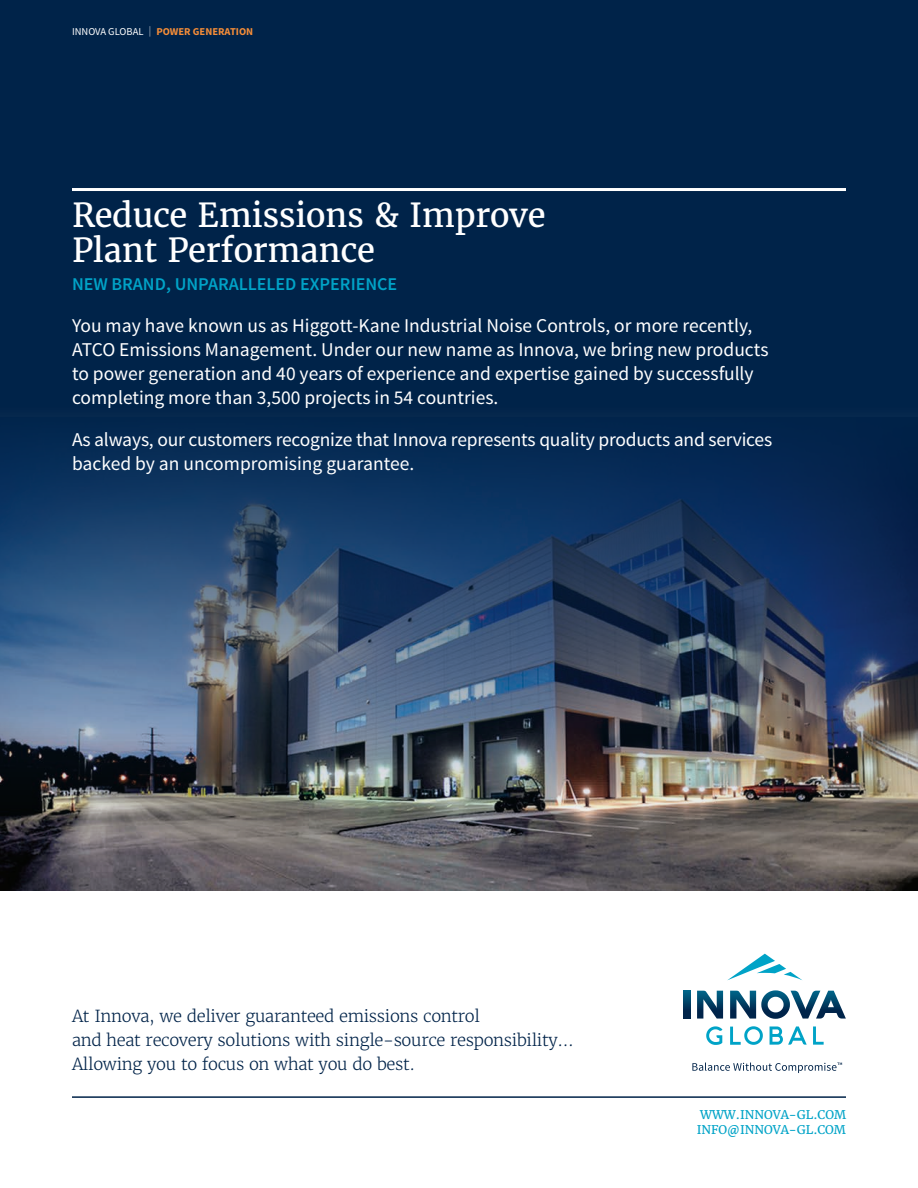
<style>
.page{position:relative;width:918px;height:1188px;background:#fff}
.page>*{position:absolute;margin:0;border:0;box-sizing:border-box;transform-origin:0 0}
.Head_Large-with-line{font:33px/34.5px "Merriweather";letter-spacing:-.01em;color:#fff}
.Large_Body_1st_parag{font:19.5px/24px "Source Sans Pro";color:#fff}
.Light_Blue_sub__caps{font:600 18px "Source Sans Pro";color:#00a3c7}
.Callout{font:300 16.5px/24px "Merriweather";letter-spacing:-.02em;color:#002349}
.Body{font:12px/15px "Merriweather";color:#00a3c7}
.Body-2{font:700 10.5px "Source Sans Pro";color:#f68d38}
.s1{font-weight:400;color:#fff}
.s2{font-weight:300;color:#fff}
</style>
<div class="page">
<img style="left:0;top:839px;width:918px;height:52px">
<img style="left:0;top:0;width:918px;height:839px">
<svg style="left:706px;top:1026px;width:16px;height:19px"></svg>
<svg style="left:730px;top:1026px;width:33px;height:19px"></svg>
<svg style="left:770px;top:1026px;width:37px;height:19px"></svg>
<svg style="left:813px;top:1026px;width:11px;height:19px"></svg>
<svg style="left:728px;top:954px;width:74px;height:26px"></svg>
<svg style="left:684px;top:991px;width:6px;height:28px"></svg>
<svg style="left:697px;top:991px;width:26px;height:28px"></svg>
<svg style="left:730px;top:990px;width:116px;height:29px"></svg>
<svg style="left:692px;top:1063px;width:150px;height:10px"></svg>
<hr style="left:72px;top:1096px;width:774px;height:2px;background:#002349">
<hr style="left:72px;top:188px;width:774px;height:3px;background:#fff">
<p class="Body-2" style="left:72px;top:25px;width:183px"><span class="s1">INNOVA GLOBAL</span> <span class="s2">|</span> POWER GENERATION</p>
<p class="Head_Large-with-line" style="left:72px;top:198px;width:475px">Reduce Emissions &amp; Improve<br>Plant Performance</p>
<p class="Light_Blue_sub__caps" style="left:72px;top:273px;width:327px">NEW BRAND, UNPARALLELED EXPERIENCE</p>
<p class="Large_Body_1st_parag" style="left:72px;top:314px;width:698px">You may have known us as Higgott-Kane Industrial Noise Controls, or more recently, ATCO Emissions Management. Under our new name as Innova, we bring new products to power generation and 40 years of experience and expertise gained by successfully completing more than 3,500 projects in 54 countries.</p>
<p class="Large_Body_1st_parag" style="left:72px;top:428px;width:702px">As always, our customers recognize that Innova represents quality products and services backed by an uncompromising guarantee.</p>
<p class="Callout" style="left:72px;top:1005px;width:503px">At Innova, we deliver guaranteed emissions control<br>and heat recovery solutions with single-source responsibility...<br>Allowing you to focus on what you do best.</p>
<p class="Body" style="left:697px;top:1107px;width:151px">WWW.INNOVA-GL.COM<br>INFO@INNOVA-GL.COM</p>
</div>
